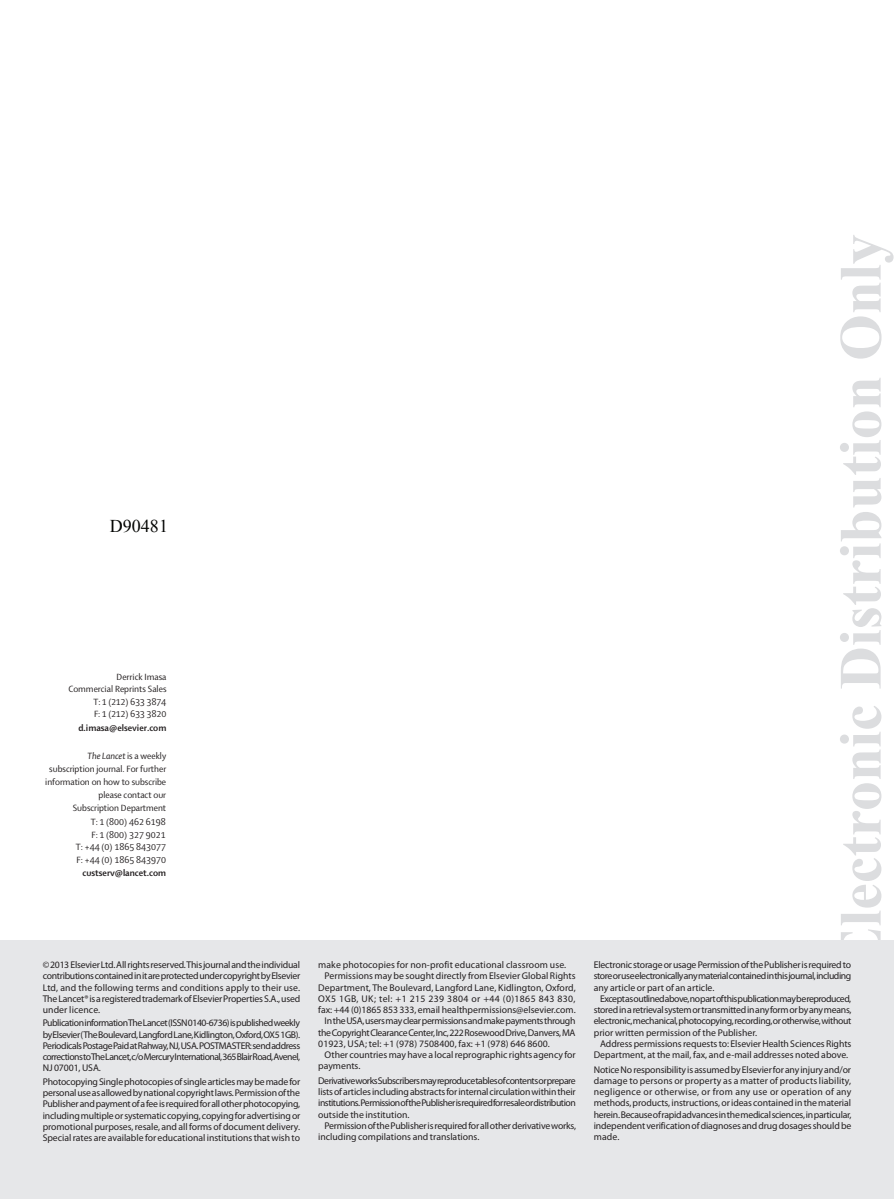
<style>
.page{position:relative;width:894px;height:1199px;background:#fff}
.page>*{position:absolute;margin:0;border:0;box-sizing:border-box;transform-origin:0 0}
.t1{font:700 60px "Times New Roman";color:#dcdddf}
.t2{font:18px "Times New Roman";color:#040503}
.t3{font:9.75px/11.2px "Myriad Pro";letter-spacing:-.005em;color:#231f20;text-align:justify}
.t4{font:9.75px/13px "Shaker R";color:#231f20}
.t5{font:9.75px "Myriad Pro";letter-spacing:-.035em;color:#231f20}
.t6{font:9.75px/11.2px "Myriad Pro";letter-spacing:-.025em;color:#231f20}
.t7{font:9.75px/12.3px "Shaker 2";color:#231f20;text-align:right}
.t8{font:9.75px "Myriad Pro";letter-spacing:.04em;color:#231f20}
.t9{font:700 9.75px "Shaker 2";color:#231f20}
.t10{font:9.75px "Shaker RB";color:#231f20}
.t11{font:9.75px "Shaker RI";color:#231f20}
.s1{font-family:"Shaker R"}
</style>
<div class="page">
<div style="left:0;top:940px;width:893px;height:259px;background:#e6e7e9"></div>
<h2 class="t2" style="left:110px;top:515px;width:60px">D90481</h2>
<p class="t7" style="left:68px;top:671px;width:99px">Derrick Imasa<br>Commercial Reprints Sales<br>T: 1 (212) 633 3874<br>F: 1 (212) 633 3820</p>
<p class="t9" style="left:78px;top:721px;width:89px">d.imasa@elsevier.com</p>
<p class="t11" style="left:87px;top:750px;width:80px">The Lancet <span class="s1">is a weekly</span></p>
<p class="t4" style="left:45px;top:763px;width:122px;text-align:right">subscription journal. For further information on how to subscribe please contact our<br>Subscription Department</p>
<p class="t4" style="left:76px;top:841px;width:92px">T: +44 (0) 1865 843077<br>F: +44 (0) 1865 843970</p>
<p class="t10" style="left:82px;top:868px;width:85px">custserv@lancet.com</p>
<p class="t4" style="left:91px;top:816px;width:76px">T: 1 (800) 462 6198<br>F: 1 (800) 327 9021</p>
<p class="t3" style="left:43px;top:960px;width:259px">© 2013 Elsevier Ltd. All rights reserved. This journal and the individual contributions contained in it are protected under copyright by Elsevier Ltd, and the following terms and conditions apply to their use.<br>The Lancet® is a registered trademark of Elsevier Properties S.A., used under licence.</p>
<p class="t3" style="left:43px;top:1018px;width:259px">Publication information The Lancet (ISSN 0140-6736) is published weekly by Elsevier (The Boulevard, Langford Lane, Kidlington, Oxford, OX5 1GB).<br>Periodicals Postage Paid at Rahway, NJ, USA. POSTMASTER: send address corrections to The Lancet, c/o Mercury International, 365 Blair Road, Avenel, NJ 07001, USA.</p>
<p class="t3" style="left:43px;top:1077px;width:259px">Photocopying Single photocopies of single articles may be made for personal use as allowed by national copyright laws. Permission of the Publisher and payment of a fee is required for all other photocopying, including multiple or systematic copying, copying for advertising or promotional purposes, resale, and all forms of document delivery.<br>Special rates are available for educational institutions that wish to</p>
<p class="t3" style="left:318px;top:960px;width:249px">make photocopies for non-profit educational classroom use.</p>
<p class="t3" style="left:324px;top:971px;width:252px">Permissions may be sought directly from Elsevier Global Rights</p>
<p class="t3" style="left:318px;top:982px;width:259px">Department, The Boulevard, Langford Lane, Kidlington, Oxford,</p>
<p class="t8" style="left:318px;top:995px;width:259px">OX5 1GB, UK; tel: +1 215 239 3804 or +44 (0)1865 843 830,</p>
<p class="t3" style="left:318px;top:1005px;width:259px">fax: +44 (0)1865 853 333, email healthpermissions@elsevier.com.</p>
<p class="t5" style="left:324px;top:1017px;width:252px">In the USA, users may clear permissions and make payments through</p>
<p class="t5" style="left:318px;top:1028px;width:259px">the Copyright Clearance Center, Inc, 222 Rosewood Drive, Danvers, MA</p>
<p class="t3" style="left:318px;top:1039px;width:233px">01923, USA; tel: +1 (978) 7508400, fax: +1 (978) 646 8600.</p>
<p class="t3" style="left:324px;top:1050px;width:252px">Other countries may have a local reprographic rights agency for</p>
<p class="t3" style="left:318px;top:1061px;width:44px">payments.</p>
<p class="t3" style="left:318px;top:1076px;width:259px">Derivative works Subscribers may reproduce tables of contents or prepare lists of articles including abstracts for internal circulation within their institutions. Permission of the Publisher is required for resale or distribution outside the institution.</p>
<p class="t6" style="left:318px;top:1121px;width:259px;text-indent:6px">Permission of the Publisher is required for all other derivative works, including compilations and translations.</p>
<h1 class="t1" style="left:826px;top:966px;width:734px;rotate:-90deg">Electronic Distribution Only</h1>
<p class="t3" style="left:593px;top:960px;width:259px">Electronic storage or usage Permission of the Publisher is required to store or use electronically any material contained in this journal, including any article or part of an article.</p>
<p class="t3" style="left:593px;top:994px;width:259px;text-indent:6px">Except as outlined above, no part of this publication may be reproduced, stored in a retrieval system or transmitted in any form or by any means, electronic, mechanical, photocopying, recording, or otherwise, without prior written permission of the Publisher.</p>
<p class="t3" style="left:593px;top:1039px;width:259px;text-indent:6px">Address permissions requests to: Elsevier Health Sciences Rights<br>Department, at the mail, fax, and e-mail addresses noted above.</p>
<p class="t3" style="left:593px;top:1064px;width:259px">Notice No responsibility is assumed by Elsevier for any injury and/or damage to persons or property as a matter of products liability, negligence or otherwise, or from any use or operation of any methods, products, instructions, or ideas contained in the material herein. Because of rapid advances in the medical sciences, in particular, independent verification of diagnoses and drug dosages should be made.</p>
</div>
